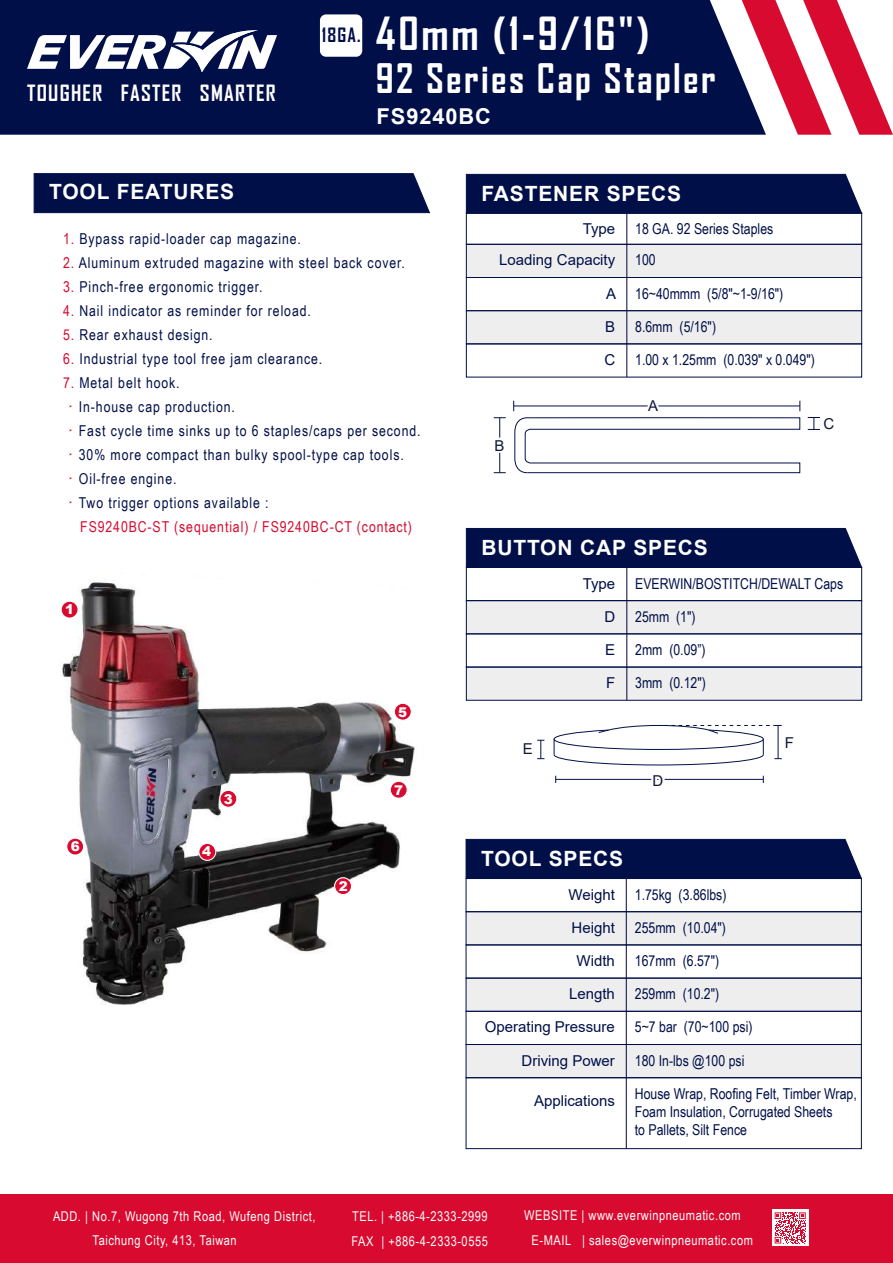
<style>
.page{position:relative;width:893px;height:1263px;background:#fff}
.page>*{position:absolute;margin:0;border:0;box-sizing:border-box;transform-origin:0 0}
.t1{font:700 43.8px "Agency FB";letter-spacing:.06em;color:#fff}
.t2{font:700 39px "Agency FB";letter-spacing:.06em;color:#fff}
.t3{font:700 21.9px "Arial";letter-spacing:.04em;color:#fff}
.t4{font:700 21.45px "Agency FB";letter-spacing:.06em;color:#fff}
.t5{font:700 21px "Arial";letter-spacing:.04em;color:#fff}
.t6{font:700 18.9px "Agency FB";color:#000f48}
.t7{font:15px/24px "Arial Narrow";letter-spacing:.06em;color:#000f48}
.t8{font:15px/18px "Arial Narrow";color:#000f48}
.t9{font:15px "Arial";color:#000f48}
.t10{font:15px "Arial Narrow";letter-spacing:.06em;color:#d80a2f}
.t11{font:15px "Arial";color:#0f1835}
.t12{font:13.5px/24px "Arial Narrow";letter-spacing:.04em;color:#fff}
.t13{font:900 13.5px "Arial";color:#fff}
.s1{color:#d80a2f}
.s2{font-family:"Adobe Ming Std";font-weight:300;color:#d80a2f}
</style>
<div class="page">
<img style="left:62px;top:580px;width:353px;height:425px">
<div style="left:0;top:1194px;width:893px;height:69px;background:#d80a2f"></div>
<div style="left:772px;top:1209px;width:36px;height:37px;background:#fff"></div>
<svg style="left:775px;top:1212px;width:31px;height:31px"></svg>
<div style="left:0;top:0;width:742px;height:135px;background:#000f48"></div>
<svg style="left:27px;top:30px;width:250px;height:42px"></svg>
<div style="left:320px;top:14px;width:42px;height:43px;background:#fff;border-radius:6px"></div>
<svg style="left:742px;top:0;width:151px;height:135px"></svg>
<div style="left:466px;top:244px;width:396px;height:33px;background:#efeeef"></div>
<div style="left:466px;top:311px;width:396px;height:33px;background:#efeeef"></div>
<div style="left:466px;top:912px;width:395px;height:33px;background:#efeeef"></div>
<div style="left:466px;top:978px;width:395px;height:33px;background:#efeeef"></div>
<div style="left:466px;top:1045px;width:395px;height:33px;background:#efeeef"></div>
<div style="left:466px;top:244px;width:396px;height:34px;border:1px solid #000f48"></div>
<div style="left:466px;top:277px;width:396px;height:34px;border:1px solid #000f48"></div>
<div style="left:466px;top:310px;width:396px;height:34px;border:1px solid #000f48"></div>
<hr style="left:626px;top:213px;width:1px;height:164px;background:#00053d">
<svg style="left:33px;top:173px;width:397px;height:41px;background:#0b1950"></svg>
<svg style="left:466px;top:174px;width:397px;height:40px;background:#06144c"></svg>
<div style="left:466px;top:667px;width:396px;height:34px;background:#efeeef;border:1px solid #000f48"></div>
<div style="left:466px;top:601px;width:396px;height:33px;background:#efeeef"></div>
<div style="left:466px;top:600px;width:396px;height:34px;border:1px solid #000f48"></div>
<div style="left:466px;top:633px;width:396px;height:34px;border:1px solid #000f48"></div>
<hr style="left:626px;top:567px;width:1px;height:133px;background:#00053d">
<div style="left:466px;top:528px;width:397px;height:40px;background:#000f48"></div>
<div style="left:465px;top:839px;width:397px;height:40px;background:#000f48"></div>
<div style="left:466px;top:878px;width:396px;height:34px;border:1px solid #000f48"></div>
<div style="left:466px;top:911px;width:396px;height:34px;border:1px solid #000f48"></div>
<div style="left:466px;top:944px;width:396px;height:34px;border:1px solid #000f48"></div>
<div style="left:466px;top:978px;width:396px;height:34px;border:1px solid #000f48"></div>
<div style="left:466px;top:1077px;width:396px;height:72px;border:1px solid #000f48"></div>
<div style="left:466px;top:1044px;width:396px;height:34px;border:1px solid #000f48"></div>
<hr style="left:626px;top:878px;width:1px;height:270px;background:#00053d">
<svg style="left:493px;top:400px;width:307px;height:74px"></svg>
<svg style="left:537px;top:739px;width:7px;height:20px"></svg>
<svg style="left:808px;top:417px;width:13px;height:13px"></svg>
<svg style="left:553px;top:725px;width:229px;height:58px"></svg>
<svg style="left:66px;top:837px;width:18px;height:19px"></svg>
<svg style="left:390px;top:781px;width:18px;height:18px"></svg>
<svg style="left:198px;top:843px;width:18px;height:18px"></svg>
<svg style="left:394px;top:703px;width:18px;height:18px"></svg>
<svg style="left:61px;top:601px;width:18px;height:18px"></svg>
<svg style="left:219px;top:790px;width:18px;height:18px"></svg>
<svg style="left:334px;top:877px;width:18px;height:18px"></svg>
<h3 class="t4" style="left:27px;top:80px;width:250px">TOUGHER FASTER SMARTER</h3>
<p class="t6" style="left:322px;top:23px;width:40px">18GA.</p>
<h1 class="t1" style="left:376px;top:6px;width:275px">40mm (1-9/16")</h1>
<h2 class="t2" style="left:376px;top:54px;width:341px">92 Series Cap Stapler</h2>
<h3 class="t3" style="left:377px;top:101px;width:116px">FS9240BC</h3>
<h3 class="t5" style="left:49px;top:177px;width:187px">TOOL FEATURES</h3>
<p class="t7" style="left:63px;top:226px;width:239px"><span class="s1">1.</span> Bypass rapid-loader cap magazine.</p>
<p class="t7" style="left:63px;top:250px;width:343px"><span class="s1">2.</span> Aluminum extruded magazine with steel back cover.</p>
<p class="t7" style="left:63px;top:274px;width:201px"><span class="s1">3.</span> Pinch-free ergonomic trigger.</p>
<p class="t7" style="left:63px;top:298px;width:249px"><span class="s1">4.</span> Nail indicator as reminder for reload.</p>
<p class="t7" style="left:63px;top:322px;width:151px"><span class="s1">5.</span> Rear exhaust design.</p>
<p class="t7" style="left:63px;top:346px;width:261px"><span class="s1">6.</span> Industrial type tool free jam clearance.</p>
<p class="t7" style="left:63px;top:370px;width:359px"><span class="s1">7.</span> Metal belt hook.<br><span class="s2">．</span>In-house cap production.<br><span class="s2">．</span>Fast cycle time sinks up to 6 staples/caps per second.<span class="s2">．</span>30% more compact than bulky spool-type cap tools.<span class="s2">．</span>Oil-free engine.<br><span class="s2">．</span>Two trigger options available :</p>
<p class="t10" style="left:80px;top:516px;width:333px">FS9240BC-ST (sequential) / FS9240BC-CT (contact)</p>
<h3 class="t5" style="left:481px;top:178px;width:201px">FASTENER SPECS</h3>
<p class="t9" style="left:583px;top:218px;width:34px">Type</p>
<p class="t8" style="left:635px;top:219px;width:140px">18 GA. 92 Series Staples</p>
<p class="t9" style="left:499px;top:250px;width:117px">Loading Capacity</p>
<p class="t9" style="left:606px;top:283px;width:12px">A</p>
<p class="t9" style="left:605px;top:316px;width:12px">B</p>
<p class="t7" style="left:635px;top:248px;width:22px">100</p>
<p class="t8" style="left:635px;top:284px;width:150px">16~40mmm (5/8"~1-9/16")</p>
<p class="t7" style="left:635px;top:314px;width:82px">8.6mm (5/16")</p>
<p class="t9" style="left:604px;top:349px;width:12px">C</p>
<p class="t8" style="left:635px;top:350px;width:181px">1.00 x 1.25mm (0.039" x 0.049")</p>
<p class="t11" style="left:494px;top:435px;width:12px">B</p>
<p class="t11" style="left:648px;top:396px;width:12px">A</p>
<p class="t11" style="left:823px;top:414px;width:12px">C</p>
<h3 class="t5" style="left:481px;top:532px;width:228px">BUTTON CAP SPECS</h3>
<p class="t13" style="left:65px;top:600px;width:10px">1</p>
<p class="t13" style="left:71px;top:837px;width:10px">6</p>
<p class="t13" style="left:224px;top:789px;width:10px">3</p>
<p class="t13" style="left:202px;top:842px;width:10px">4</p>
<p class="t13" style="left:339px;top:876px;width:10px">2</p>
<p class="t13" style="left:398px;top:702px;width:10px">5</p>
<p class="t13" style="left:394px;top:780px;width:10px">7</p>
<p class="t9" style="left:583px;top:573px;width:34px">Type</p>
<p class="t8" style="left:635px;top:574px;width:210px">EVERWIN/BOSTITCH/DEWALT Caps</p>
<p class="t11" style="left:523px;top:738px;width:12px">E</p>
<p class="t9" style="left:604px;top:606px;width:12px">D</p>
<p class="t9" style="left:605px;top:639px;width:12px">E</p>
<p class="t9" style="left:606px;top:672px;width:11px">F</p>
<p class="t7" style="left:635px;top:604px;width:62px">25mm (1")</p>
<p class="t7" style="left:635px;top:637px;width:72px">2mm (0.09”)</p>
<p class="t7" style="left:635px;top:670px;width:72px">3mm (0.12")</p>
<p class="t11" style="left:652px;top:770px;width:12px">D</p>
<p class="t11" style="left:785px;top:733px;width:11px">F</p>
<h3 class="t5" style="left:481px;top:843px;width:144px">TOOL SPECS</h3>
<p class="t9" style="left:568px;top:884px;width:48px">Weight</p>
<p class="t9" style="left:571px;top:917px;width:45px">Height</p>
<p class="t9" style="left:576px;top:950px;width:40px">Width</p>
<p class="t9" style="left:569px;top:983px;width:47px">Length</p>
<p class="t9" style="left:485px;top:1017px;width:132px">Operating Pressure</p>
<p class="t9" style="left:521px;top:1050px;width:95px">Driving Power</p>
<p class="t9" style="left:534px;top:1090px;width:82px">Applications</p>
<p class="t8" style="left:635px;top:885px;width:93px">1.75kg (3.86lbs)</p>
<p class="t8" style="left:635px;top:918px;width:93px">255mm (10.04")</p>
<p class="t7" style="left:635px;top:948px;width:86px">167mm (6.57")</p>
<p class="t7" style="left:635px;top:981px;width:86px">259mm (10.2")</p>
<p class="t8" style="left:635px;top:1017px;width:119px">5~7 bar (70~100 psi)</p>
<p class="t8" style="left:635px;top:1051px;width:111px">180 In-lbs @100 psi</p>
<p class="t8" style="left:635px;top:1084px;width:223px">House Wrap, Roofing Felt, Timber Wrap,<br>Foam Insulation, Corrugated Sheets<br>to Pallets, Silt Fence</p>
<p class="t12" style="left:93px;top:1204px;width:224px;text-indent:-40px">ADD. | No.7, Wugong 7th Road, Wufeng District,<br>Taichung City, 413, Taiwan</p>
<p class="t12" style="left:352px;top:1204px;width:137px">TEL. | +886-4-2333-2999</p>
<p class="t12" style="left:352px;top:1229px;width:138px">FAX | +886-4-2333-0555</p>
<p class="t12" style="left:524px;top:1203px;width:218px">WEBSITE | www.everwinpneumatic.com</p>
<p class="t12" style="left:532px;top:1228px;width:223px">E-MAIL | sales@everwinpneumatic.com</p>
</div>
